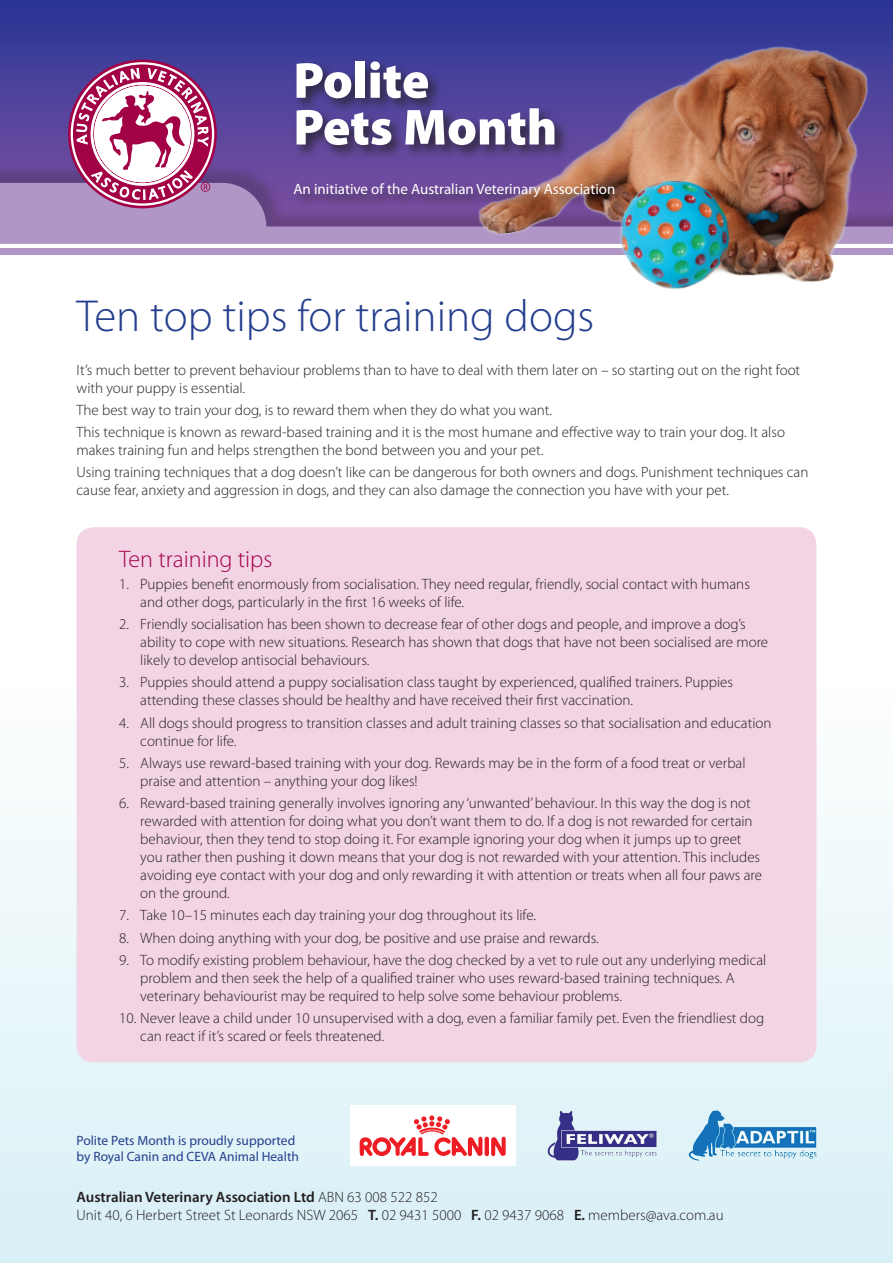
<style>
.page{position:relative;width:893px;height:1263px;background:#fff}
.page>*{position:absolute;margin:0;border:0;box-sizing:border-box;transform-origin:0 0}
.t1{font:900 51px/46.8px "Myriad Pro";color:#fff}
.t2{font:300 45px "Myriad Pro";color:#253f8e}
.t3{font:300 24px "Myriad Pro";color:#a30146}
.t4{font:300 15px/18px "Myriad Pro";color:#231f20}
.t5{font:15px "Myriad Pro";color:#fff}
.t6{font:13.5px/16.2px "Myriad Pro";color:#253f8e}
.s1{font-weight:600}
</style>
<div class="page">
<div style="left:0;top:679px;width:893px;height:584px;background:linear-gradient(to bottom,#fefefe,#d8f0f6)"></div>
<div style="left:77px;top:527px;width:739px;height:535px;background:#f3d4e5;border-radius:17px"></div>
<svg style="left:0;top:0;width:893px;height:163px;background:#3c3b96"></svg>
<div style="left:0;top:163px;width:893px;height:79px;background:#231f20;opacity:.25"></div>
<svg style="left:0;top:183px;width:893px;height:61px;background:#9e82b8"></svg>
<div style="left:0;top:248px;width:893px;height:7px;background:#af96c7"></div>
<svg style="left:71px;top:62px;width:143px;height:144px"></svg>
<div style="left:293px;top:58px;width:276px;height:102px;background:#231f20;opacity:.75"></div>
<img style="left:547px;top:1111px;width:110px;height:50px">
<img style="left:688px;top:1111px;width:128px;height:50px">
<img style="left:476px;top:45px;width:393px;height:244px">
<div style="left:291px;top:180px;width:337px;height:31px;background:#231f20;opacity:.75"></div>
<div style="left:350px;top:1106px;width:165px;height:60px;background:#fff"></div>
<svg style="left:491px;top:1137px;width:15px;height:19px"></svg>
<svg style="left:360px;top:1115px;width:122px;height:41px"></svg>
<hr style="left:485px;top:1137px;width:4px;height:19px;background:#ee1d23;border-radius:2px">
<h1 class="t1" style="left:293px;top:55px;width:265px">Polite<br>Pets Month</h1>
<p class="t5" style="left:293px;top:180px;width:324px">An initiative of the Australian Veterinary Association</p>
<h2 class="t2" style="left:77px;top:289px;width:519px">Ten top tips for training dogs</h2>
<p class="t4" style="left:77px;top:360px;width:725px">It’s much better to prevent behaviour problems than to have to deal with them later on – so starting out on the right foot with your puppy is essential.</p>
<p class="t4" style="left:77px;top:399px;width:710px;line-height:22.2px">The best way to train your dog, is to reward them when they do what you want.<br>This technique is known as reward-based training and it is the most humane and effective way to train your dog. It also</p>
<p class="t4" style="left:77px;top:439px;width:733px;line-height:22.2px">makes training fun and helps strengthen the bond between you and your pet.<br>Using training techniques that a dog doesn’t like can be dangerous for both owners and dogs. Punishment techniques can</p>
<p class="t4" style="left:77px;top:481px;width:654px">cause fear, anxiety and aggression in dogs, and they can also damage the connection you have with your pet.</p>
<h3 class="t3" style="left:119px;top:544px;width:155px">Ten training tips</h3>
<p class="t4" style="left:140px;top:575px;width:611px;text-indent:-21px">1. Puppies benefit enormously from socialisation. They need regular, friendly, social contact with humans and other dogs, particularly in the first 16 weeks of life.</p>
<p class="t4" style="left:140px;top:615px;width:629px;text-indent:-21px">2. Friendly socialisation has been shown to decrease fear of other dogs and people, and improve a dog’s ability to cope with new situations. Research has shown that dogs that have not been socialised are more likely to develop antisocial behaviours.</p>
<p class="t4" style="left:140px;top:673px;width:594px;text-indent:-21px">3. Puppies should attend a puppy socialisation class taught by experienced, qualified trainers. Puppies attending these classes should be healthy and have received their first vaccination.</p>
<p class="t4" style="left:140px;top:713px;width:633px;text-indent:-21px">4. All dogs should progress to transition classes and adult training classes so that socialisation and education continue for life.</p>
<p class="t4" style="left:140px;top:754px;width:607px;text-indent:-21px">5. Always use reward-based training with your dog. Rewards may be in the form of a food treat or verbal praise and attention – anything your dog likes!</p>
<p class="t4" style="left:140px;top:794px;width:623px;text-indent:-21px">6. Reward-based training generally involves ignoring any ‘unwanted’ behaviour. In this way the dog is not rewarded with attention for doing what you don’t want them to do. If a dog is not rewarded for certain behaviour, then they tend to stop doing it. For example ignoring your dog when it jumps up to greet you rather then pushing it down means that your dog is not rewarded with your attention. This includes avoiding eye contact with your dog and only rewarding it with attention or treats when all four paws are on the ground.</p>
<p class="t4" style="left:119px;top:906px;width:418px">7. Take 10–15 minutes each day training your dog throughout its life.</p>
<p class="t4" style="left:119px;top:928px;width:481px">8. When doing anything with your dog, be positive and use praise and rewards.</p>
<p class="t4" style="left:140px;top:951px;width:628px;text-indent:-21px">9. To modify existing problem behaviour, have the dog checked by a vet to rule out any underlying medical problem and then seek the help of a qualified trainer who uses reward-based training techniques. A veterinary behaviourist may be required to help solve some behaviour problems.</p>
<p class="t4" style="left:140px;top:1009px;width:625px;text-indent:-21px">10. Never leave a child under 10 unsupervised with a dog, even a familiar family pet. Even the friendliest dog can react if it’s scared or feels threatened.</p>
<p class="t6" style="left:77px;top:1132px;width:224px">Polite Pets Month is proudly supported by Royal Canin and CEVA Animal Health</p>
<p class="t4" style="left:77px;top:1188px;width:649px"><span class="s1">Australian Veterinary Association Ltd</span> ABN 63 008 522 852<br>Unit 40, 6 Herbert Street St Leonards NSW 2065 <span class="s1">T.</span> 02 9431 5000 <span class="s1">F.</span> 02 9437 9068 <span class="s1">E.</span> members@ava.com.au</p>
</div>
